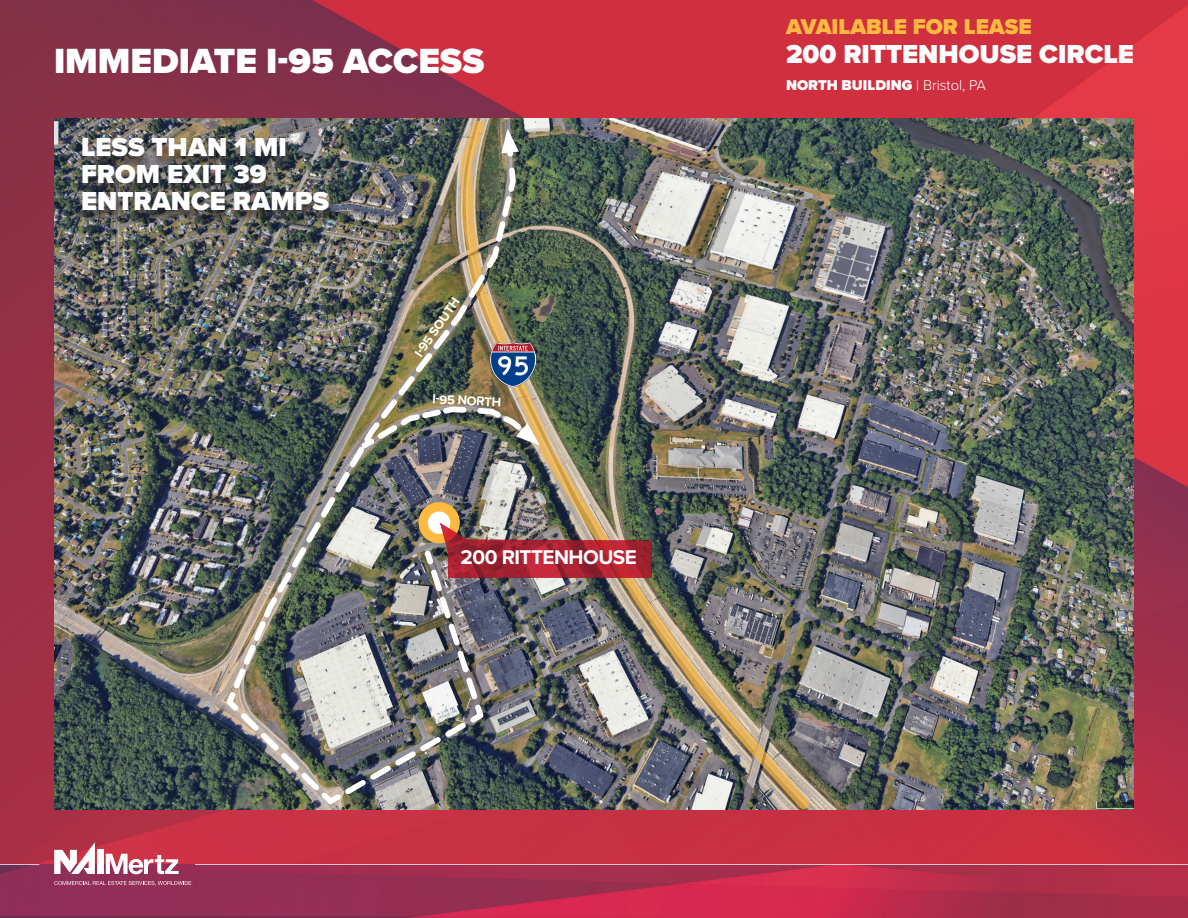
<style>
.page{position:relative;width:1188px;height:918px;background:#fff}
.page>*{position:absolute;margin:0;border:0;box-sizing:border-box;transform-origin:0 0}
.t1{font:900 36.3px "Proxima Nova";color:#fff}
.t2{font:900 27px "Proxima Nova";color:#fff}
.t3{font:900 22.35px "Proxima Nova";color:#fdb940}
.t4{font:700 20.7px "Proxima Nova";letter-spacing:-.025em;color:#fff}
.t5{font:900 14.7px "Proxima Nova";color:#fff}
.t6{font:700 13.2px "Proxima Nova";color:#fff}
.t7{font:700 13.05px "Proxima Nova";color:#fff}
.s1{font-weight:300}
</style>
<div class="page">
<img style="left:0;top:0;width:1188px;height:918px">
<img style="left:54px;top:119px;width:1080px;height:691px">
<img style="left:459px;top:119px;width:352px;height:692px">
<div style="left:76px;top:138px;width:261px;height:89px;background:#231f20;opacity:.75"></div>
<img style="left:519px;top:320px;width:133px;height:482px">
<img style="left:223px;top:137px;width:296px;height:671px">
<svg style="left:501px;top:129px;width:18px;height:24px"></svg>
<div style="left:97px;top:850px;width:6px;height:24px;background:#fff"></div>
<svg style="left:54px;top:842px;width:41px;height:32px"></svg>
<svg style="left:106px;top:854px;width:73px;height:20px"></svg>
<svg style="left:54px;top:881px;width:137px;height:5px"></svg>
<p class="t1" style="left:54px;top:34px;width:432px">IMMEDIATE I-95 ACCESS</p>
<p class="t2" style="left:81px;top:127px;width:207px">LESS THAN 1 MI</p>
<p class="t2" style="left:81px;top:154px;width:187px">FROM EXIT 39</p>
<p class="t2" style="left:81px;top:181px;width:250px">ENTRANCE RAMPS</p>
<p class="t6" style="left:409px;top:350px;width:70px;rotate:-55deg">I-95 SOUTH</p>
<p class="t7" style="left:433px;top:389px;width:71px;rotate:3deg">I-95 NORTH</p>
<p class="t4" style="left:461px;top:542px;width:178px">200 RITTENHOUSE</p>
<p class="t3" style="left:786px;top:9px;width:247px">AVAILABLE FOR LEASE</p>
<p class="t2" style="left:786px;top:34px;width:350px">200 RITTENHOUSE CIRCLE</p>
<p class="t5" style="left:786px;top:74px;width:201px">NORTH BUILDING <span class="s1">| Bristol, PA</span></p>
</div>
